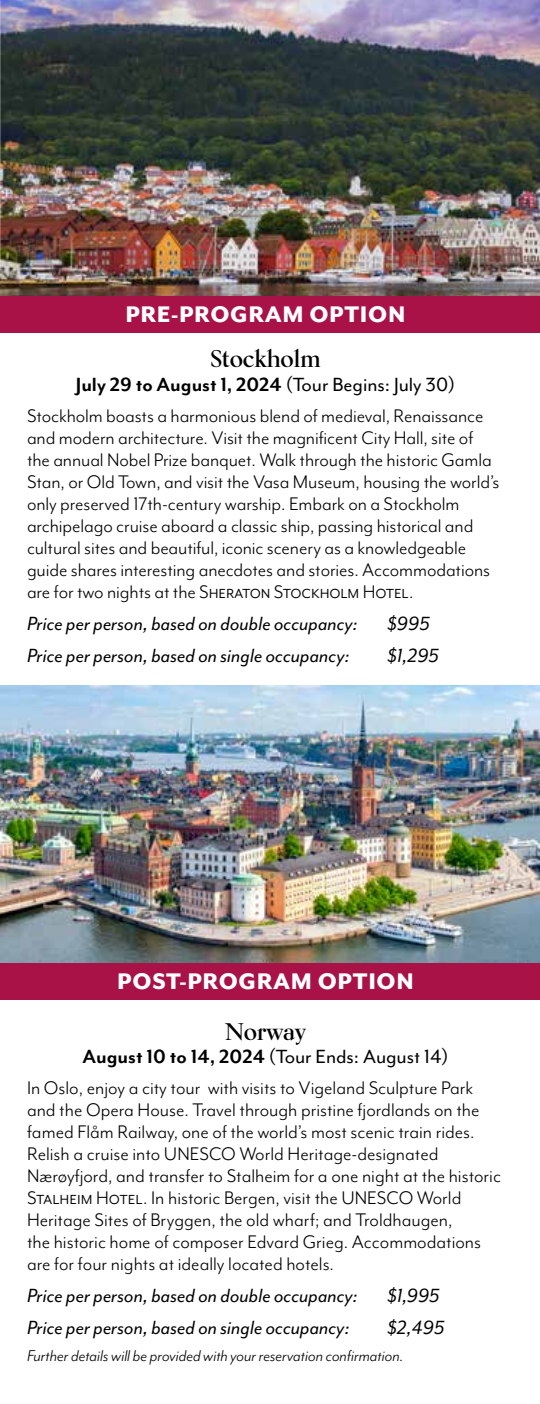
<style>
.page{position:relative;width:540px;height:1404px;background:#fff}
.page>*{position:absolute;margin:0;border:0;box-sizing:border-box;transform-origin:0 0}
.t1{font:800 26px "Mr Eaves Mod OT";letter-spacing:.025em;color:#fff}
.t2{font:700 24px "Kumlien Pro";letter-spacing:-.01em;color:#000}
.t3{font:italic 22px "Mr Eaves Mod OT";color:#000}
.t4{font:700 22px "Mr Eaves Mod OT";color:#000}
.t5{font:22px "Mr Eaves Mod OT";color:#000}
.t6{font:21px/22px "Mr Eaves Mod OT";letter-spacing:-.005em;color:#000}
.t7{font:italic 18px "Mr Eaves Mod OT";color:#000}
.s1{font-weight:400}
.s2{font-weight:700}
</style>
<div class="page">
<img style="left:0;top:686px;width:540px;height:277px">
<div style="left:0;top:963px;width:540px;height:36px;background:#a81246"></div>
<img style="left:0;top:0;width:540px;height:295px">
<div style="left:0;top:296px;width:540px;height:36px;background:#a81246"></div>
<img style="left:0;top:0;width:1px;height:267px">
<p class="t1" style="left:126px;top:299px;width:281px">PRE‑PROGRAM OPTION</p>
<p class="t2" style="left:210px;top:344px;width:112px">Stockholm</p>
<p class="t4" style="left:76px;top:372px;width:381px">July 29 to August 1, 2024 <span class="s1">(Tour Begins: July 30)</span></p>
<p class="t6" style="left:27px;top:404px;width:474px">Stockholm boasts a harmonious blend of medieval, Renaissance and modern architecture. Visit the magnificent City Hall, site of the annual Nobel Prize banquet. Walk through the historic Gamla Stan, or Old Town, and visit the Vasa Museum, housing the world’s only preserved 17th‑century warship. Embark on a Stockholm archipelago cruise aboard a classic ship, passing historical and cultural sites and beautiful, iconic scenery as a knowledgeable guide shares interesting anecdotes and stories. Accommodations are for two nights at the Sheraton Stockholm Hotel.</p>
<p class="t3" style="left:27px;top:611px;width:333px">Price per person, based on double occupancy:</p>
<p class="t3" style="left:387px;top:611px;width:44px">$995</p>
<p class="t3" style="left:27px;top:643px;width:324px">Price per person, based on single occupancy:</p>
<p class="t3" style="left:387px;top:643px;width:53px">$1,295</p>
<p class="t1" style="left:117px;top:966px;width:298px">POST‑PROGRAM OPTION</p>
<p class="t2" style="left:225px;top:1016px;width:83px">Norway</p>
<p class="t5" style="left:83px;top:1045px;width:367px"><span class="s2">August 10 to 14, 2024</span> (Tour Ends: August 14)</p>
<p class="t6" style="left:27px;top:1077px;width:476px">In Oslo, enjoy a city tour with visits to Vigeland Sculpture Park and the Opera House. Travel through pristine fjordlands on the famed Flåm Railway, one of the world’s most scenic train rides.<br>Relish a cruise into UNESCO World Heritage-designated Nærøyfjord, and transfer to Stalheim for a one night at the historic Stalheim Hotel. In historic Bergen, visit the UNESCO World Heritage Sites of Bryggen, the old wharf; and Troldhaugen,<br>the historic home of composer Edvard Grieg. Accommodations are for four nights at ideally located hotels.</p>
<p class="t3" style="left:27px;top:1284px;width:333px">Price per person, based on double occupancy:</p>
<p class="t3" style="left:387px;top:1284px;width:54px">$1,995</p>
<p class="t3" style="left:27px;top:1316px;width:324px">Price per person, based on single occupancy:</p>
<p class="t3" style="left:387px;top:1316px;width:59px">$2,495</p>
<p class="t7" style="left:27px;top:1346px;width:378px">Further details will be provided with your reservation confirmation.</p>
</div>
